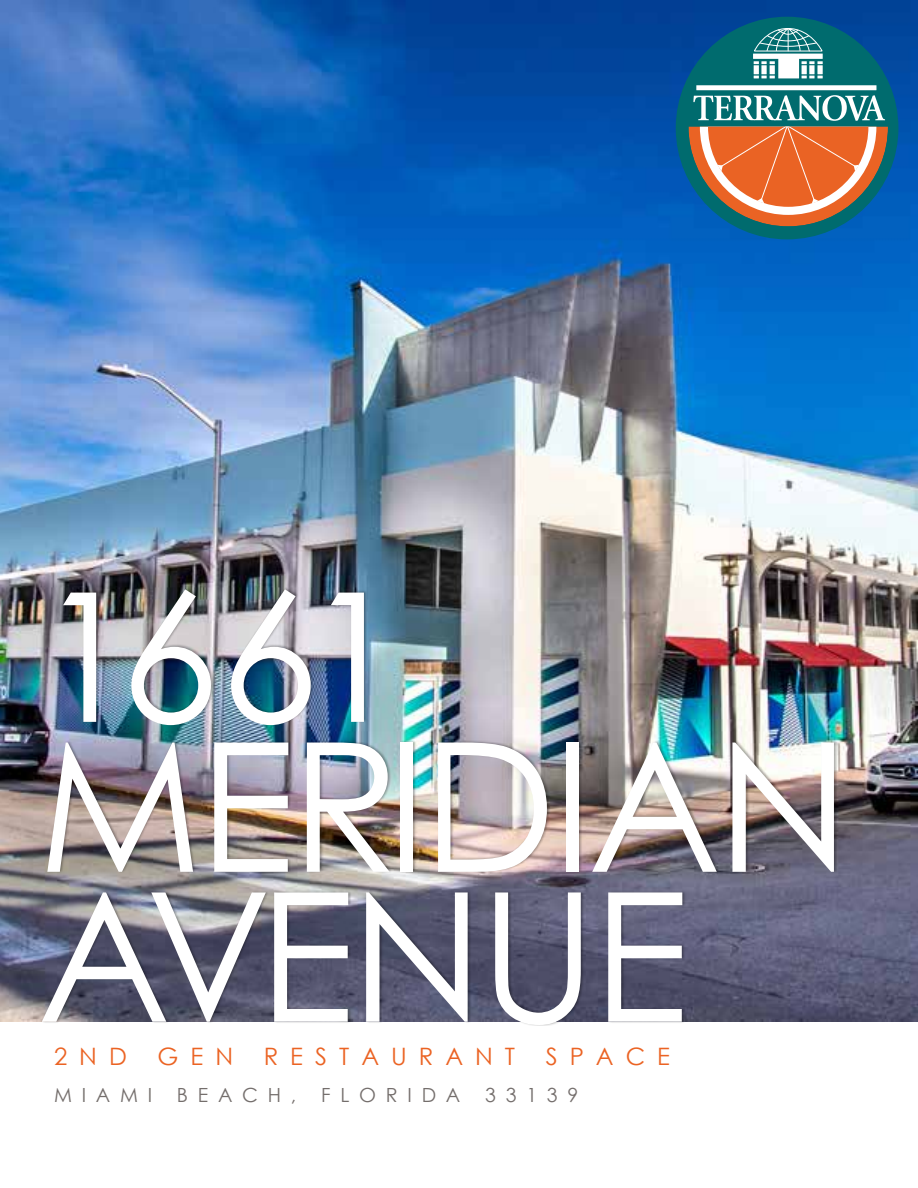
<style>
.page{position:relative;width:918px;height:1188px;background:#fff}
.page>*{position:absolute;margin:0;border:0;box-sizing:border-box;transform-origin:0 0}
.t1{font:180px/150px "Century Gothic";letter-spacing:-.025em;color:#fff}
.t2{font:24px "Century Gothic";letter-spacing:.5em;color:#eb6323}
.t3{font:19.5px "Century Gothic";letter-spacing:.5em;color:#746e6c}
</style>
<div class="page">
<img style="left:0;top:0;width:918px;height:1022px">
<div style="left:676px;top:17px;width:222px;height:222px;background:#006b6e;border-radius:50%"></div>
<svg style="left:754px;top:28px;width:69px;height:50px"></svg>
<svg style="left:688px;top:95px;width:200px;height:131px"></svg>
<div style="left:696px;top:85px;width:180px;height:5px;background:#fff"></div>
<div style="left:41px;top:586px;width:796px;height:439px;background:#000;opacity:.33"></div>
<h1 class="t1" style="left:38px;top:579px;width:814px">1661<br>MERIDIAN<br>AVENUE</h1>
<p class="t2" style="left:54px;top:1040px;width:74px">2ND</p>
<p class="t2" style="left:158px;top:1040px;width:77px">GEN</p>
<p class="t2" style="left:264px;top:1040px;width:253px">RESTAURANT</p>
<p class="t2" style="left:546px;top:1040px;width:126px">SPACE</p>
<p class="t3" style="left:54px;top:1081px;width:100px">MIAMI</p>
<p class="t3" style="left:177px;top:1081px;width:121px">BEACH,</p>
<p class="t3" style="left:321px;top:1081px;width:141px">FLORIDA</p>
<p class="t3" style="left:485px;top:1081px;width:95px">33139</p>
</div>
